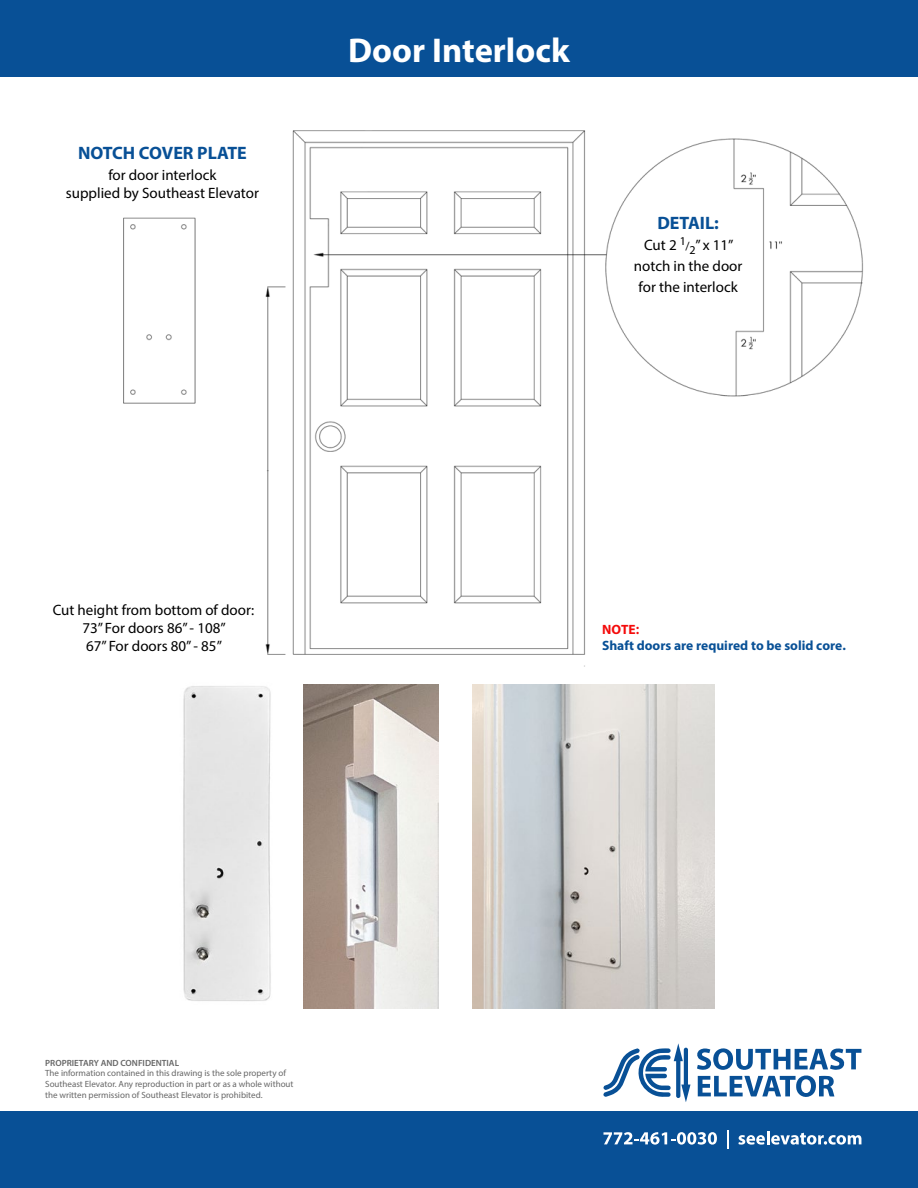
<style>
.page{position:relative;width:918px;height:1188px;background:#fff}
.page>*{position:absolute;margin:0;border:0;box-sizing:border-box;transform-origin:0 0}
.t1{font:700 34.5px "Myriad Pro";color:#fff}
.t2{font:700 18px "Myriad Pro";color:#085096}
.t3{font:15px/18px "Myriad Pro";color:#000;text-align:center}
.t4{font:700 13.5px/16.2px "Myriad Pro";color:#085096}
.t5{font:9px/10.8px "Myriad Pro";color:#666}
.t6{font:600 9px "Myriad Pro";color:#666}
.s1{font-size:12px}
.s2{color:#f40b0b}
.s3{font-weight:600;font-size:15px;color:#f40b0b}
</style>
<div class="page">
<div style="left:0;top:1112px;width:918px;height:76px;background:#085096"></div>
<div style="left:0;top:0;width:918px;height:76px;background:#085096"></div>
<svg style="left:603px;top:1043px;width:87px;height:59px"></svg>
<svg style="left:697px;top:1048px;width:164px;height:49px"></svg>
<svg style="left:603px;top:1132px;width:114px;height:13px"></svg>
<svg style="left:727px;top:1130px;width:2px;height:19px"></svg>
<svg style="left:738px;top:1131px;width:123px;height:14px"></svg>
<img style="left:123px;top:130px;width:740px;height:536px">
<img style="left:472px;top:684px;width:242px;height:324px">
<img style="left:304px;top:684px;width:135px;height:324px">
<img style="left:183px;top:686px;width:88px;height:315px">
<div style="left:70px;top:144px;width:197px;height:68px;background:#fff"></div>
<div style="left:72px;top:431px;width:193px;height:52px;background:#fff"></div>
<svg style="left:633px;top:164px;width:115px;height:165px"></svg>
<h2 class="t2" style="left:78px;top:141px;width:170px">NOTCH COVER PLATE</h2>
<h3 class="t3" style="left:66px;top:166px;width:195px">for door interlock<br>supplied by Southeast Elevator</h3>
<h1 class="t1" style="left:348px;top:28px;width:223px">Door Interlock</h1>
<h2 class="t2" style="left:657px;top:211px;width:63px">DETAIL:</h2>
<h3 class="t3" style="left:634px;top:234px;width:110px;line-height:21px">Cut 2 <sup>1</sup><span class="s1">/</span><sub>2</sub>” x 11” notch in the door for the interlock</h3>
<h3 class="t3" style="left:53px;top:601px;width:203px">Cut height from bottom of door:<br>73” For doors 86” - 108”<br>67” For doors 80” - 85”</h3>
<h3 class="t4" style="left:602px;top:621px;width:245px"><span class="s2">NOTE</span><span class="s3">:<br></span>Shaft doors are required to be solid core.</h3>
<p class="t6" style="left:45px;top:1057px;width:135px">PROPRIETARY AND CONFIDENTIAL</p>
<p class="t5" style="left:45px;top:1068px;width:250px">The information contained in this drawing is the sole property of<br>Southeast Elevator. Any reproduction in part or as a whole without the written permission of Southeast Elevator is prohibited.</p>
</div>
